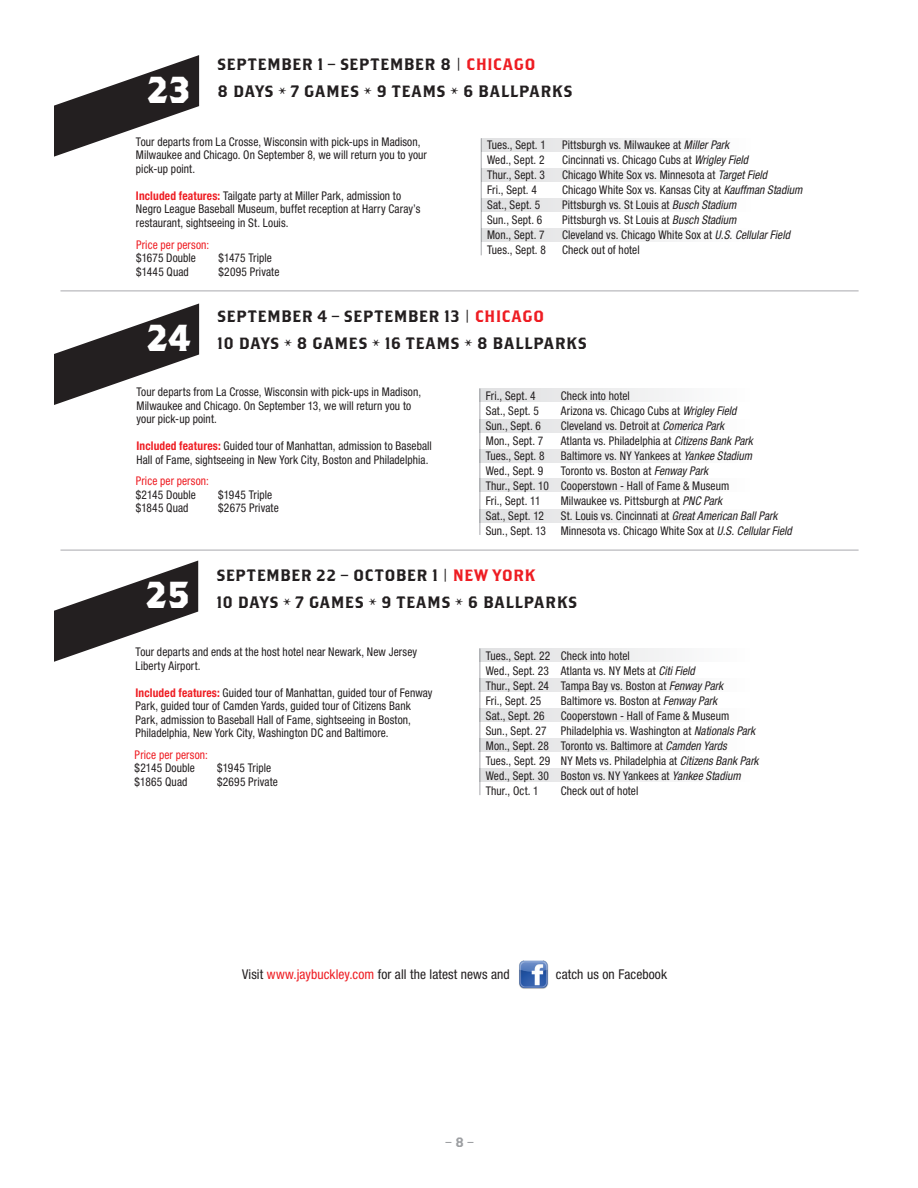
<style>
.page{position:relative;width:918px;height:1188px;background:#fff}
.page>*{position:absolute;margin:0;border:0;box-sizing:border-box;transform-origin:0 0}
.t1{font:700 37.5px "Brothers";color:#fff;scale:.95 1}
.t2{font:16.5px/26.8px "Brothers";letter-spacing:.03em;color:#231f20}
.t3{font:condensed 13.5px "Helvetica Neue LT Std";letter-spacing:.005em;color:#231f20}
.t4{font:13.5px "Brothers";color:#9d9fa2}
.t5{font:condensed 12px/13.5px "Helvetica Neue LT Std";letter-spacing:.01em;color:#231f20;scale:.95 1}
.t6{font:condensed 12px "Helvetica Neue LT Std";letter-spacing:.01em;color:#ee1d23;scale:.95 1}
.s1{color:#ee1d23}
.s2{font-weight:700;color:#ee1d23}
.s3{font-style:italic}
</style>
<div class="page">
<svg style="left:482px;top:138px;width:195px;height:13px"></svg>
<svg style="left:482px;top:168px;width:195px;height:13px"></svg>
<svg style="left:482px;top:198px;width:195px;height:13px"></svg>
<svg style="left:482px;top:228px;width:195px;height:13px"></svg>
<hr style="left:481px;top:138px;width:1px;height:117px;background:#a8a9ad">
<svg style="left:54px;top:55px;width:145px;height:102px"></svg>
<svg style="left:481px;top:389px;width:195px;height:13px"></svg>
<svg style="left:481px;top:649px;width:195px;height:13px"></svg>
<svg style="left:481px;top:419px;width:195px;height:13px"></svg>
<svg style="left:481px;top:678px;width:195px;height:13px"></svg>
<svg style="left:481px;top:449px;width:195px;height:13px"></svg>
<svg style="left:481px;top:708px;width:195px;height:13px"></svg>
<svg style="left:481px;top:479px;width:195px;height:13px"></svg>
<svg style="left:481px;top:509px;width:195px;height:13px"></svg>
<svg style="left:481px;top:738px;width:195px;height:13px"></svg>
<svg style="left:481px;top:769px;width:195px;height:13px"></svg>
<hr style="left:480px;top:389px;width:1px;height:146px;background:#a8a9ad">
<hr style="left:480px;top:649px;width:1px;height:146px;background:#a8a9ad">
<svg style="left:54px;top:303px;width:145px;height:102px"></svg>
<svg style="left:54px;top:561px;width:144px;height:101px"></svg>
<hr style="left:60px;top:291px;width:799px;height:1px;background:#a8a9ad">
<hr style="left:60px;top:550px;width:799px;height:1px;background:#a8a9ad">
<img style="left:519px;top:960px;width:29px;height:29px">
<h1 class="t1" style="left:148px;top:66px;width:46px">23</h1>
<h2 class="t2" style="left:217px;top:51px;width:357px">SEPTEMBER 1 – SEPTEMBER 8 | <span class="s1">CHICAGO<br></span>8 DAYS * 7 GAMES * 9 TEAMS * 6 BALLPARKS</h2>
<p class="t5" style="left:136px;top:135px;width:308px">Tour departs from La Crosse, Wisconsin with pick-ups in Madison,<br>Milwaukee and Chicago. On September 8, we will return you to your pick-up point.</p>
<p class="t5" style="left:136px;top:189px;width:301px"><span class="s2">Included features:</span> Tailgate party at Miller Park, admission to<br>Negro League Baseball Museum, buffet reception at Harry Caray’s restaurant, sightseeing in St. Louis.</p>
<p class="t6" style="left:136px;top:237px;width:79px">Price per person:</p>
<p class="t5" style="left:136px;top:251px;width:65px">$1675 Double</p>
<p class="t5" style="left:219px;top:251px;width:58px">$1475 Triple</p>
<p class="t5" style="left:136px;top:264px;width:57px">$1445 Quad</p>
<p class="t5" style="left:219px;top:264px;width:66px">$2095 Private</p>
<p class="t5" style="left:487px;top:138px;width:63px">Tues., Sept. 1</p>
<p class="t5" style="left:562px;top:138px;width:177px">Pittsburgh vs. Milwaukee at <span class="s3">Miller Park</span></p>
<p class="t5" style="left:487px;top:153px;width:62px">Wed., Sept. 2</p>
<p class="t5" style="left:562px;top:153px;width:197px">Cincinnati vs. Chicago Cubs at <span class="s3">Wrigley Field</span></p>
<p class="t5" style="left:487px;top:168px;width:62px">Thur., Sept. 3</p>
<p class="t5" style="left:562px;top:168px;width:217px">Chicago White Sox vs. Minnesota at <span class="s3">Target Field</span></p>
<p class="t5" style="left:487px;top:183px;width:54px">Fri., Sept. 4</p>
<p class="t5" style="left:562px;top:183px;width:254px">Chicago White Sox vs. Kansas City at <span class="s3">Kauffman Stadium</span></p>
<p class="t5" style="left:487px;top:198px;width:57px">Sat., Sept. 5</p>
<p class="t5" style="left:562px;top:198px;width:185px">Pittsburgh vs. St Louis at <span class="s3">Busch Stadium</span></p>
<p class="t5" style="left:487px;top:213px;width:60px">Sun., Sept. 6</p>
<p class="t5" style="left:562px;top:213px;width:185px">Pittsburgh vs. St Louis at <span class="s3">Busch Stadium</span></p>
<p class="t5" style="left:487px;top:228px;width:62px">Mon., Sept. 7</p>
<p class="t5" style="left:562px;top:228px;width:241px">Cleveland vs. Chicago White Sox at <span class="s3">U.S. Cellular Field</span></p>
<p class="t5" style="left:487px;top:243px;width:63px">Tues., Sept. 8</p>
<p class="t5" style="left:562px;top:243px;width:83px">Check out of hotel</p>
<h1 class="t1" style="left:147px;top:315px;width:47px">24</h1>
<h2 class="t2" style="left:217px;top:302px;width:371px">SEPTEMBER 4 – SEPTEMBER 13 | <span class="s1">CHICAGO<br></span>10 DAYS * 8 GAMES * 16 TEAMS * 8 BALLPARKS</h2>
<p class="t5" style="left:136px;top:385px;width:301px">Tour departs from La Crosse, Wisconsin with pick-ups in Madison,<br>Milwaukee and Chicago. On September 13, we will return you to your pick-up point.</p>
<p class="t5" style="left:136px;top:439px;width:313px"><span class="s2">Included features:</span> Guided tour of Manhattan, admission to Baseball<br>Hall of Fame, sightseeing in New York City, Boston and Philadelphia.</p>
<p class="t6" style="left:136px;top:474px;width:79px">Price per person:</p>
<p class="t5" style="left:136px;top:488px;width:65px">$2145 Double</p>
<p class="t5" style="left:218px;top:488px;width:58px">$1945 Triple</p>
<p class="t5" style="left:136px;top:501px;width:57px">$1845 Quad</p>
<p class="t5" style="left:218px;top:501px;width:65px">$2675 Private</p>
<p class="t5" style="left:486px;top:389px;width:54px">Fri., Sept. 4</p>
<p class="t5" style="left:561px;top:389px;width:74px">Check into hotel</p>
<p class="t5" style="left:486px;top:404px;width:57px">Sat., Sept. 5</p>
<p class="t5" style="left:561px;top:404px;width:186px">Arizona vs. Chicago Cubs at <span class="s3">Wrigley Field</span></p>
<p class="t5" style="left:486px;top:419px;width:60px">Sun., Sept. 6</p>
<p class="t5" style="left:561px;top:419px;width:174px">Cleveland vs. Detroit at <span class="s3">Comerica Park</span></p>
<p class="t5" style="left:486px;top:434px;width:62px">Mon., Sept. 7</p>
<p class="t5" style="left:561px;top:434px;width:204px">Atlanta vs. Philadelphia at <span class="s3">Citizens Bank Park</span></p>
<p class="t5" style="left:486px;top:449px;width:63px">Tues., Sept. 8</p>
<p class="t5" style="left:561px;top:449px;width:203px">Baltimore vs. NY Yankees at <span class="s3">Yankee Stadium</span></p>
<p class="t5" style="left:486px;top:464px;width:62px">Wed., Sept. 9</p>
<p class="t5" style="left:486px;top:463px;width:258px;line-height:15px;text-indent:75px">Toronto vs. Boston at <span class="s3">Fenway Park<br></span>Thur., Sept. 10 Cooperstown - Hall of Fame &amp; Museum<br>Fri., Sept. 11</p>
<p class="t5" style="left:561px;top:494px;width:171px">Milwaukee vs. Pittsburgh at <span class="s3">PNC Park</span></p>
<p class="t5" style="left:486px;top:509px;width:63px">Sat., Sept. 12</p>
<p class="t5" style="left:486px;top:508px;width:324px;line-height:15px;text-indent:75px">St. Louis vs. Cincinnati at <span class="s3">Great American Ball Park<br></span>Sun., Sept. 13 Minnesota vs. Chicago White Sox at <span class="s3">U.S. Cellular Field</span></p>
<h1 class="t1" style="left:146px;top:572px;width:47px">25</h1>
<h2 class="t2" style="left:216px;top:561px;width:363px">SEPTEMBER 22 – OCTOBER 1 | <span class="s1">NEW YORK<br></span>10 DAYS * 7 GAMES * 9 TEAMS * 6 BALLPARKS</h2>
<p class="t5" style="left:136px;top:645px;width:298px">Tour departs and ends at the host hotel near Newark, New Jersey<br>Liberty Airport.</p>
<p class="t5" style="left:136px;top:685px;width:314px"><span class="s2">Included features:</span> Guided tour of Manhattan, guided tour of Fenway Park, guided tour of Camden Yards, guided tour of Citizens Bank Park, admission to Baseball Hall of Fame, sightseeing in Boston, Philadelphia, New York City, Washington DC and Baltimore.</p>
<p class="t6" style="left:135px;top:747px;width:79px">Price per person:</p>
<p class="t5" style="left:135px;top:761px;width:65px">$2145 Double</p>
<p class="t5" style="left:217px;top:761px;width:58px">$1945 Triple</p>
<p class="t5" style="left:135px;top:775px;width:57px">$1865 Quad</p>
<p class="t5" style="left:217px;top:775px;width:65px">$2695 Private</p>
<p class="t5" style="left:486px;top:648px;width:251px;line-height:15px">Tues., Sept. 22 Check into hotel<br>Wed., Sept. 23 Atlanta vs. NY Mets at <span class="s3">Citi Field<br></span>Thur., Sept. 24 Tampa Bay vs. Boston at <span class="s3">Fenway Park </span>Fri., Sept. 25</p>
<p class="t5" style="left:561px;top:694px;width:166px">Baltimore vs. Boston at <span class="s3">Fenway Park</span></p>
<p class="t5" style="left:486px;top:708px;width:289px;line-height:15px;text-indent:75px">Cooperstown - Hall of Fame &amp; Museum<br>Sun., Sept. 27 Philadelphia vs. Washington at <span class="s3">Nationals Park </span>Mon., Sept. 28 Toronto vs. Baltimore at <span class="s3">Camden Yards<br></span>Tues., Sept. 29 NY Mets vs. Philadelphia at <span class="s3">Citizens Bank Park </span>Wed., Sept. 30 Boston vs. NY Yankees at <span class="s3">Yankee Stadium </span>Thur., Oct. 1</p>
<p class="t5" style="left:486px;top:709px;width:63px">Sat., Sept. 26</p>
<p class="t5" style="left:561px;top:784px;width:83px">Check out of hotel</p>
<p class="t3" style="left:242px;top:966px;width:269px">Visit <span class="s1">www.jaybuckley.com</span> for all the latest news and</p>
<p class="t3" style="left:556px;top:966px;width:113px">catch us on Facebook</p>
<p class="t4" style="left:445px;top:1134px;width:30px">– 8 –</p>
</div>
